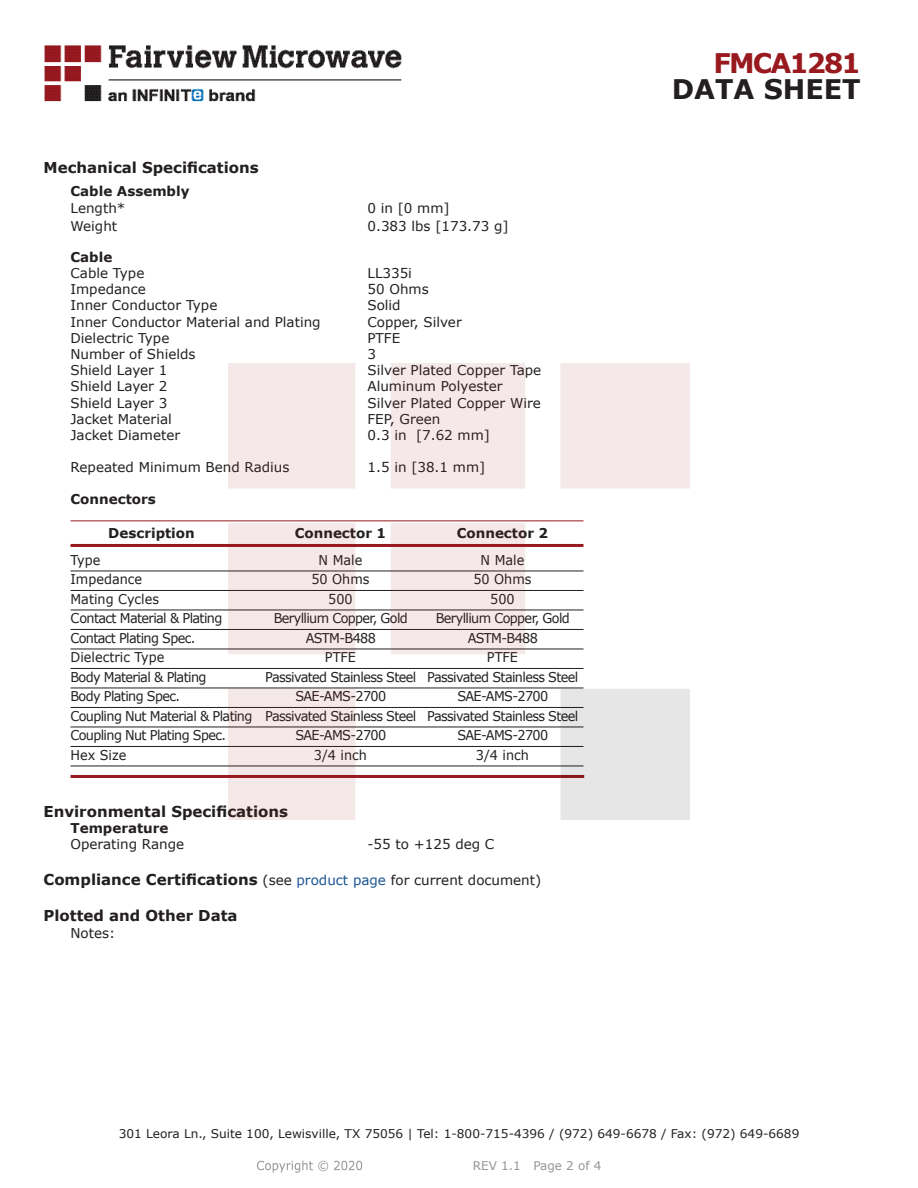
<style>
.page{position:relative;width:918px;height:1188px;background:#fff}
.page>*{position:absolute;margin:0;border:0;box-sizing:border-box;transform-origin:0 0}
.t1{font:700 27px "Verdana";color:#231f20}
.FM{font:700 27px "Verdana";letter-spacing:-.07em;color:#981a1e}
.Head1_for_Compliance{font:700 15px "Verdana";color:#231f20}
.Head1{font:700 15px "Verdana";color:#231f20}
.Table_Body_Connector{font:13.5px "Verdana";letter-spacing:-.05em;color:#231f20;scale:.95 1}
.Specs_Para{font:13.5px "Verdana";color:#231f20}
.Table_Body_Connector-2{font:13.5px "Verdana";color:#231f20;scale:.95 1}
.Table_Header_Connect{font:700 13.5px "Verdana";color:#231f20}
.Head3{font:700 13.5px "Verdana";color:#231f20}
.Head2_after_Head1{font:700 13.5px "Verdana";color:#231f20}
.Head2{font:700 13.5px "Verdana";color:#231f20}
.t2{font:12px "Verdana";color:#231f20}
.REV_Info{font:12px "Verdana";color:#939598}
.s1{font-weight:400;font-size:13.5px}
.s2{font-weight:400;font-size:13.5px;color:#1a5392}
</style>
<div class="page">
<hr style="left:70px;top:520px;width:514px;height:1px;background:#981a1e">
<hr style="left:70px;top:544px;width:514px;height:3px;background:#981a1e">
<hr style="left:70px;top:571px;width:514px;height:1px;background:#231f20">
<hr style="left:70px;top:590px;width:514px;height:1px;background:#231f20">
<hr style="left:70px;top:610px;width:514px;height:1px;background:#231f20">
<hr style="left:70px;top:629px;width:514px;height:1px;background:#231f20">
<hr style="left:70px;top:649px;width:514px;height:1px;background:#231f20">
<hr style="left:70px;top:668px;width:514px;height:1px;background:#231f20">
<hr style="left:70px;top:688px;width:514px;height:1px;background:#231f20">
<hr style="left:70px;top:707px;width:514px;height:1px;background:#231f20">
<hr style="left:70px;top:727px;width:514px;height:1px;background:#231f20">
<hr style="left:70px;top:746px;width:514px;height:1px;background:#231f20">
<hr style="left:70px;top:766px;width:514px;height:1px;background:#231f20">
<hr style="left:70px;top:775px;width:514px;height:3px;background:#981a1e">
<img style="left:257px;top:1160px;width:106px;height:13px">
<img style="left:228px;top:364px;width:462px;height:456px">
<img style="left:44px;top:45px;width:358px;height:57px">
<p class="Head1" style="left:44px;top:157px;width:217px">Mechanical Specifications</p>
<p class="Head3" style="left:70px;top:182px;width:121px">Cable Assembly</p>
<p class="Specs_Para" style="left:70px;top:198px;width:56px">Length*</p>
<p class="Specs_Para" style="left:368px;top:198px;width:84px">0 in [0 mm]</p>
<p class="Specs_Para" style="left:70px;top:216px;width:48px">Weight</p>
<p class="Specs_Para" style="left:368px;top:216px;width:143px">0.383 lbs [173.73 g]</p>
<p class="Head3" style="left:70px;top:247px;width:43px">Cable</p>
<p class="Specs_Para" style="left:70px;top:264px;width:75px">Cable Type</p>
<p class="Specs_Para" style="left:368px;top:264px;width:46px">LL335i</p>
<p class="Specs_Para" style="left:70px;top:280px;width:77px">Impedance</p>
<p class="Specs_Para" style="left:368px;top:280px;width:63px">50 Ohms</p>
<p class="Specs_Para" style="left:70px;top:296px;width:148px">Inner Conductor Type</p>
<p class="Specs_Para" style="left:368px;top:296px;width:35px">Solid</p>
<p class="Specs_Para" style="left:70px;top:312px;width:252px">Inner Conductor Material and Plating</p>
<p class="Specs_Para" style="left:368px;top:312px;width:96px">Copper, Silver</p>
<p class="Specs_Para" style="left:70px;top:329px;width:100px">Dielectric Type</p>
<p class="Specs_Para" style="left:368px;top:329px;width:34px">PTFE</p>
<p class="Specs_Para" style="left:70px;top:345px;width:127px">Number of Shields</p>
<p class="Specs_Para" style="left:368px;top:345px;width:10px">3</p>
<p class="Specs_Para" style="left:70px;top:361px;width:98px">Shield Layer 1</p>
<p class="Specs_Para" style="left:368px;top:361px;width:175px">Silver Plated Copper Tape</p>
<p class="Specs_Para" style="left:70px;top:377px;width:98px">Shield Layer 2</p>
<p class="Specs_Para" style="left:368px;top:377px;width:137px">Aluminum Polyester</p>
<p class="Specs_Para" style="left:70px;top:393px;width:98px">Shield Layer 3</p>
<p class="Specs_Para" style="left:368px;top:393px;width:175px">Silver Plated Copper Wire</p>
<p class="Specs_Para" style="left:70px;top:410px;width:103px">Jacket Material</p>
<p class="Specs_Para" style="left:368px;top:410px;width:74px">FEP, Green</p>
<p class="Specs_Para" style="left:70px;top:426px;width:111px">Jacket Diameter</p>
<p class="Specs_Para" style="left:368px;top:426px;width:124px">0.3 in [7.62 mm]</p>
<p class="Specs_Para" style="left:70px;top:458px;width:220px">Repeated Minimum Bend Radius</p>
<p class="Specs_Para" style="left:368px;top:458px;width:119px">1.5 in [38.1 mm]</p>
<p class="Head2" style="left:70px;top:489px;width:87px">Connectors</p>
<p class="Table_Header_Connect" style="left:108px;top:523px;width:88px">Description</p>
<p class="Table_Header_Connect" style="left:295px;top:523px;width:93px">Connector 1</p>
<p class="Table_Header_Connect" style="left:457px;top:523px;width:93px">Connector 2</p>
<p class="Table_Body_Connector" style="left:70px;top:551px;width:33px">Type</p>
<p class="Table_Body_Connector" style="left:319px;top:551px;width:48px">N Male</p>
<p class="Table_Body_Connector" style="left:481px;top:551px;width:48px">N Male</p>
<p class="Table_Body_Connector-2" style="left:70px;top:570px;width:77px">Impedance</p>
<p class="Table_Body_Connector" style="left:311px;top:570px;width:63px">50 Ohms</p>
<p class="Table_Body_Connector" style="left:473px;top:570px;width:63px">50 Ohms</p>
<p class="Table_Body_Connector-2" style="left:70px;top:590px;width:95px">Mating Cycles</p>
<p class="Table_Body_Connector" style="left:328px;top:590px;width:27px">500</p>
<p class="Table_Body_Connector" style="left:490px;top:590px;width:27px">500</p>
<p class="Table_Body_Connector" style="left:70px;top:609px;width:161px">Contact Material &amp; Plating</p>
<p class="Table_Body_Connector" style="left:274px;top:609px;width:143px">Beryllium Copper, Gold</p>
<p class="Table_Body_Connector" style="left:436px;top:609px;width:143px">Beryllium Copper, Gold</p>
<p class="Table_Body_Connector" style="left:70px;top:629px;width:133px">Contact Plating Spec.</p>
<p class="Table_Body_Connector" style="left:306px;top:629px;width:75px">ASTM-B488</p>
<p class="Table_Body_Connector" style="left:468px;top:629px;width:75px">ASTM-B488</p>
<p class="Table_Body_Connector-2" style="left:70px;top:648px;width:100px">Dielectric Type</p>
<p class="Table_Body_Connector" style="left:325px;top:648px;width:34px">PTFE</p>
<p class="Table_Body_Connector" style="left:487px;top:648px;width:34px">PTFE</p>
<p class="Table_Body_Connector" style="left:70px;top:668px;width:145px">Body Material &amp; Plating</p>
<p class="Table_Body_Connector" style="left:265px;top:668px;width:331px">Passivated Stainless Steel Passivated Stainless Steel</p>
<p class="Table_Body_Connector" style="left:70px;top:687px;width:117px">Body Plating Spec.</p>
<p class="Table_Body_Connector" style="left:295px;top:687px;width:97px">SAE-AMS-2700</p>
<p class="Table_Body_Connector" style="left:457px;top:687px;width:97px">SAE-AMS-2700</p>
<p class="Table_Body_Connector" style="left:70px;top:707px;width:536px">Coupling Nut Material &amp; Plating Passivated Stainless Steel Passivated Stainless Steel</p>
<p class="Table_Body_Connector" style="left:70px;top:726px;width:165px">Coupling Nut Plating Spec.</p>
<p class="Table_Body_Connector" style="left:295px;top:726px;width:97px">SAE-AMS-2700</p>
<p class="Table_Body_Connector" style="left:457px;top:726px;width:97px">SAE-AMS-2700</p>
<p class="Table_Body_Connector" style="left:70px;top:746px;width:60px">Hex Size</p>
<p class="Table_Body_Connector" style="left:314px;top:746px;width:57px">3/4 inch</p>
<p class="Table_Body_Connector" style="left:476px;top:746px;width:57px">3/4 inch</p>
<p class="Head1" style="left:44px;top:801px;width:246px">Environmental Specifications</p>
<p class="Head2_after_Head1" style="left:70px;top:819px;width:100px">Temperature</p>
<p class="Specs_Para" style="left:70px;top:835px;width:115px">Operating Range</p>
<p class="Specs_Para" style="left:368px;top:835px;width:128px">-55 to +125 deg C</p>
<p class="Head1_for_Compliance" style="left:44px;top:869px;width:499px">Compliance Certifications <span class="s1">(see</span> <span class="s2">product page</span> <span class="s1">for current document)</span></p>
<p class="Head1_for_Compliance" style="left:44px;top:905px;width:196px">Plotted and Other Data</p>
<p class="Specs_Para" style="left:70px;top:923px;width:46px">Notes:</p>
<p class="FM" style="left:714px;top:44px;width:149px">FMCA1281</p>
<p class="t1" style="left:672px;top:70px;width:191px">DATA SHEET</p>
<p class="t2" style="left:119px;top:1125px;width:682px">301 Leora Ln., Suite 100, Lewisville, TX 75056 | Tel: 1-800-715-4396 / (972) 649-6678 / Fax: (972) 649-6689</p>
<p class="REV_Info" style="left:473px;top:1157px;width:130px">REV 1.1 Page 2 of 4</p>
</div>
